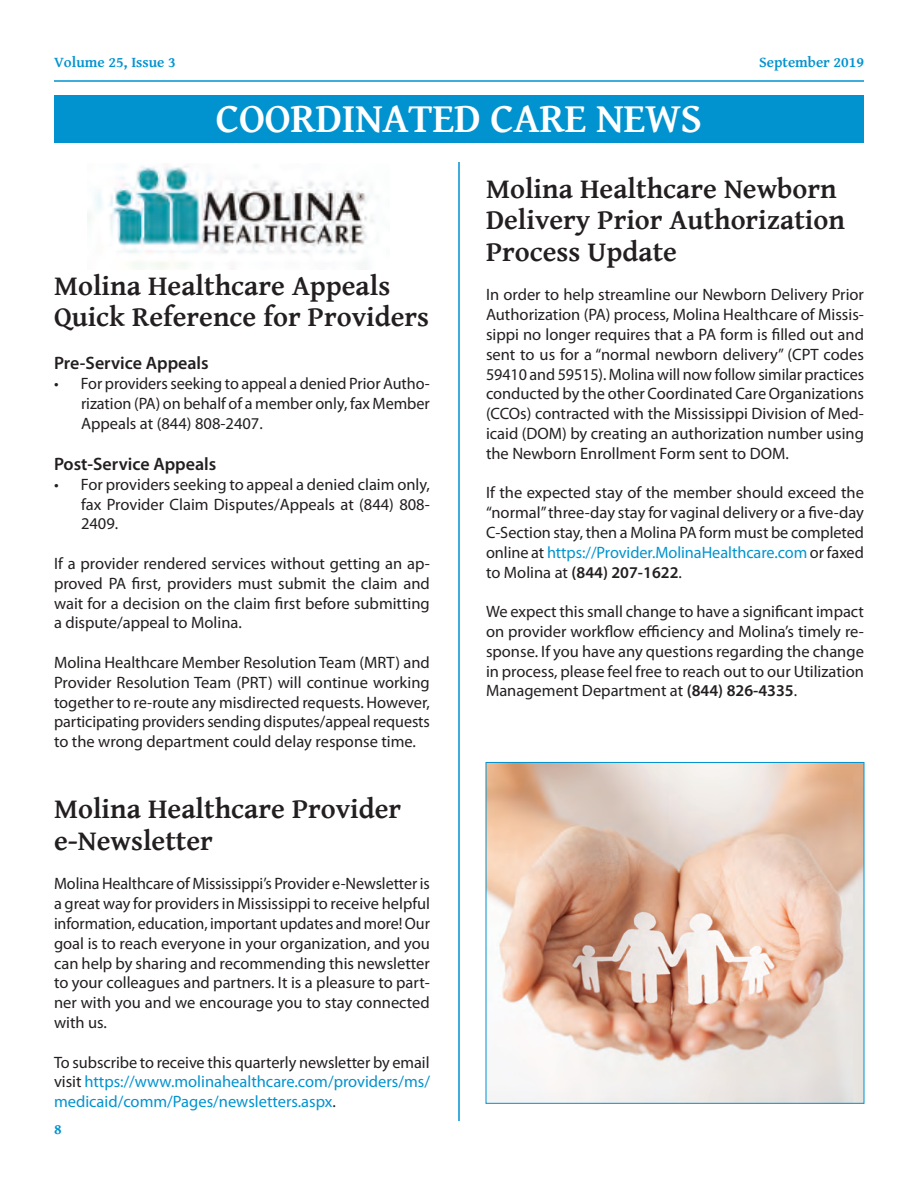
<style>
.page{position:relative;width:918px;height:1188px;background:#fff}
.page>*{position:absolute;margin:0;border:0;box-sizing:border-box;transform-origin:0 0}
.t1{font:700 42px "Gentium Basic";letter-spacing:-.01em;color:#fff}
.t2{font:700 28.5px/31.5px "Gentium Basic";color:#231f20}
.t3{font:600 18px "Myriad Pro";color:#231f20}
.t4{font:16.5px/19.8px "Myriad Pro";color:#231f20;text-align:justify}
.t5{font:16.5px/19.8px "Myriad Pro";color:#0093d0;text-align:justify}
.t6{font:700 15px "Gentium Basic";color:#0093d0}
.s1{color:#231f20}
.s2{color:#0093d0}
.s3{font-weight:600}
</style>
<div class="page">
<hr style="left:54px;top:80px;width:810px;height:2px;background:#0093d0">
<hr style="left:458px;top:162px;width:2px;height:959px;background:#0093d0">
<img style="left:88px;top:165px;width:286px;height:105px">
<div style="left:54px;top:95px;width:810px;height:47px;background:#0093d0"></div>
<img style="left:488px;top:764px;width:374px;height:338px">
<div style="left:486px;top:762px;width:378px;height:342px;border:1px solid #0093d0"></div>
<p class="t6" style="left:54px;top:51px;width:123px">Volume 25, Issue 3</p>
<p class="t6" style="left:759px;top:51px;width:106px">September 2019</p>
<h1 class="t1" style="left:216px;top:87px;width:487px">COORDINATED CARE NEWS</h1>
<h2 class="t2" style="left:54px;top:269px;width:377px">Molina Healthcare Appeals<br>Quick Reference for Providers</h2>
<p class="t3" style="left:54px;top:352px;width:156px">Pre-Service Appeals</p>
<p class="t4" style="left:81px;top:373px;width:350px;text-indent:-27px">• For providers seeking to appeal a denied Prior Autho&shy;rization (PA) on behalf of a member only, fax Member Appeals at (844) 808-2407.</p>
<p class="t3" style="left:54px;top:453px;width:164px">Post-Service Appeals</p>
<p class="t4" style="left:81px;top:474px;width:350px;text-indent:-27px">• For providers seeking to appeal a denied claim only, fax Provider Claim Disputes/Appeals at (844) 808- 2409.</p>
<p class="t4" style="left:54px;top:553px;width:377px">If a provider rendered services without getting an ap&shy;proved PA first, providers must submit the claim and wait for a decision on the claim first before submitting a dispute/appeal to Molina.</p>
<p class="t4" style="left:54px;top:652px;width:377px">Molina Healthcare Member Resolution Team (MRT) and Provider Resolution Team (PRT) will continue working together to re-route any misdirected requests. However, participating providers sending disputes/appeal requests to the wrong department could delay response time.</p>
<h2 class="t2" style="left:54px;top:792px;width:349px">Molina Healthcare Provider e-Newsletter</h2>
<p class="t4" style="left:54px;top:874px;width:378px">Molina Healthcare of Mississippi’s Provider e-Newsletter is a great way for providers in Mississippi to receive helpful information, education, important updates and more! Our goal is to reach everyone in your organization, and you can help by sharing and recommending this newsletter to your colleagues and partners. It is a pleasure to part&shy;ner with you and we encourage you to stay connected with us.</p>
<p class="t5" style="left:54px;top:1052px;width:378px"><span class="s1">To subscribe to receive this quarterly newsletter by email visit</span> https://www.molinahealthcare.com/providers/ms/ medicaid/comm/Pages/newsletters.aspx<span class="s1">.</span></p>
<p class="t6" style="left:54px;top:1118px;width:9px">8</p>
<h2 class="t2" style="left:486px;top:172px;width:361px">Molina Healthcare Newborn<br>Delivery Prior Authorization<br>Process Update</h2>
<p class="t4" style="left:486px;top:285px;width:380px">In order to help streamline our Newborn Delivery Prior Authorization (PA) process, Molina Healthcare of Missis&shy;sippi no longer requires that a PA form is filled out and sent to us for a “normal newborn delivery” (CPT codes 59410 and 59515). Molina will now follow similar practices conducted by the other Coordinated Care Organizations (CCOs) contracted with the Mississippi Division of Med&shy;icaid (DOM) by creating an authorization number using the Newborn Enrollment Form sent to DOM.</p>
<p class="t4" style="left:486px;top:483px;width:380px">If the expected stay of the member should exceed the “normal” three-day stay for vaginal delivery or a five-day C-Section stay, then a Molina PA form must be completed online at <span class="s2">https://Provider.MolinaHealthcare.com</span> or faxed to Molina at <span class="s3">(844) 207-1622</span>.</p>
<p class="t4" style="left:486px;top:601px;width:379px">We expect this small change to have a significant impact on provider workflow efficiency and Molina’s timely re&shy;sponse. If you have any questions regarding the change in process, please feel free to reach out to our Utilization Management Department at <span class="s3">(844) 826-4335</span>.</p>
</div>
